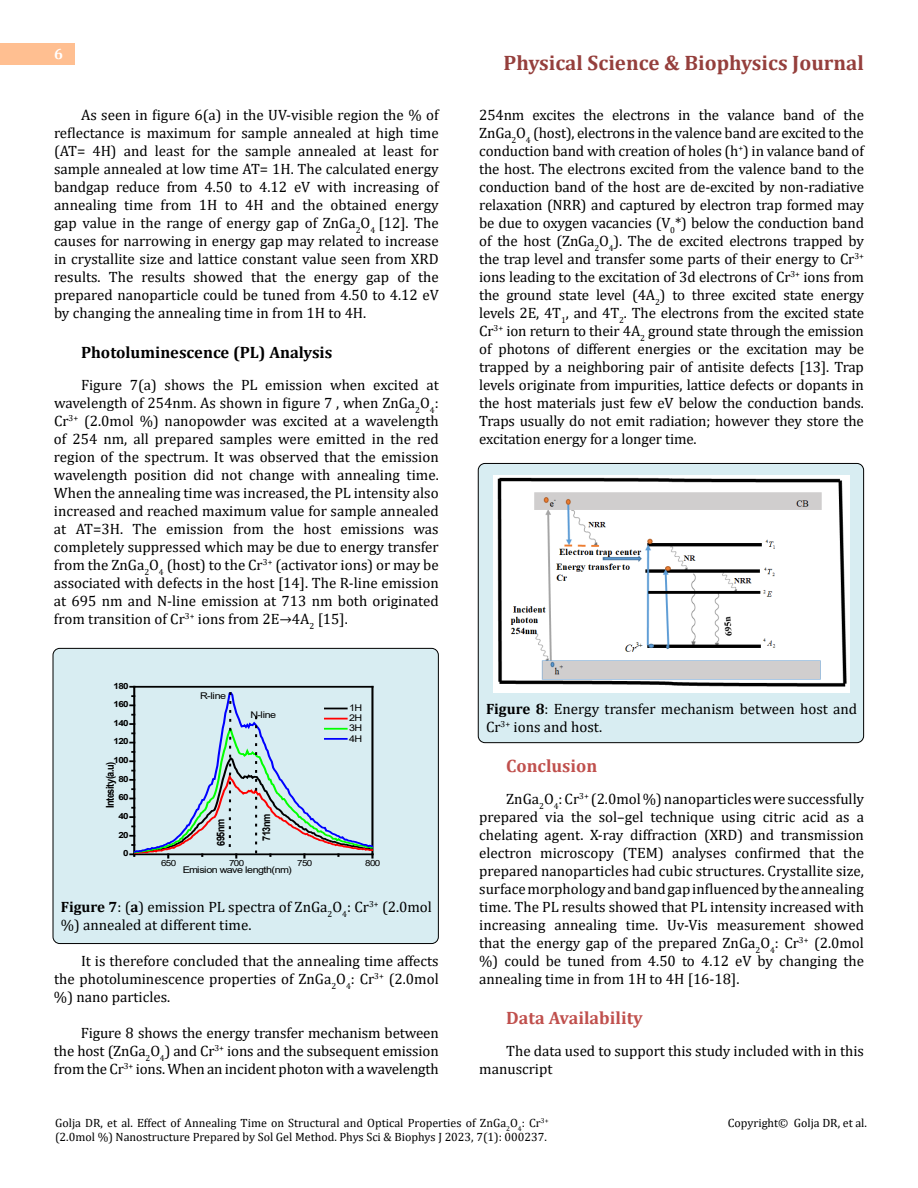
<style>
.page{position:relative;width:918px;height:1188px;background:#fff}
.page>*{position:absolute;margin:0;border:0;box-sizing:border-box;transform-origin:0 0}
.t1{font:700 21px "Cambria";color:#953f3c}
.t2{font:700 18px "Cambria";color:#c0504d}
.t3{font:700 16.5px "Cambria";color:#000}
.t4{font:15px/18px "Cambria";color:#000;text-align:justify}
.t5{font:700 15px "Cambria";color:#fff}
.t6{font:12px/14.4px "Cambria";color:#000}
.t7{font:700 10.8px "Arial";letter-spacing:-.035em;color:#000;scale:.86 1}
.t8{font:700 10.8px "Arial";letter-spacing:-.055em;color:#000;scale:.86 1}
.t9{font:9.3px/10.1px "Arial";letter-spacing:-.055em;color:#000;text-align:justify;scale:1.17 1}
.t10{font:700 8.4px "Arial";letter-spacing:-.08em;color:#000;scale:1.17 1}
.t11{font:8.4px "Arial";letter-spacing:-.07em;color:#000;scale:1.17 1}
.s1{font-weight:700}
</style>
<div class="page">
<div style="left:0;top:43px;width:75px;height:21px;background:#ffbf91"></div>
<div style="left:478px;top:463px;width:386px;height:280px;background:#d8edf2;border-radius:7px"></div>
<div style="left:478px;top:463px;width:386px;height:280px;border:1px solid #000;border-radius:7px"></div>
<div style="left:53px;top:648px;width:385px;height:296px;background:#d8edf2;border-radius:7px"></div>
<div style="left:53px;top:648px;width:386px;height:296px;border:1px solid #000;border-radius:7px"></div>
<svg style="left:130px;top:686px;width:243px;height:172px"></svg>
<img style="left:493px;top:475px;width:357px;height:218px">
<p class="t5" style="left:54px;top:44px;width:10px">6</p>
<p class="t4" style="left:54px;top:105px;width:386px;text-indent:27px">As seen in figure 6(a) in the UV-visible region the % of reflectance is maximum for sample annealed at high time (AT= 4H) and least for the sample annealed at least for sample annealed at low time AT= 1H. The calculated energy bandgap reduce from 4.50 to 4.12 eV with increasing of annealing time from 1H to 4H and the obtained energy gap value in the range of energy gap of ZnGa<sub>2</sub>O<sub>4</sub> [12]. The causes for narrowing in energy gap may related to increase in crystallite size and lattice constant value seen from XRD results. The results showed that the energy gap of the prepared nanoparticle could be tuned from 4.50 to 4.12 eV by changing the annealing time in from 1H to 4H.</p>
<p class="t3" style="left:81px;top:341px;width:253px">Photoluminescence (PL) Analysis</p>
<p class="t4" style="left:54px;top:375px;width:386px;text-indent:27px">Figure 7(a) shows the PL emission when excited at wavelength of 254nm. As shown in figure 7 , when ZnGa<sub>2</sub>O<sub>4</sub>:<br>Cr<sup>3+</sup> (2.0mol %) nanopowder was excited at a wavelength of 254 nm, all prepared samples were emitted in the red region of the spectrum. It was observed that the emission wavelength position did not change with annealing time.<br>When the annealing time was increased, the PL intensity also increased and reached maximum value for sample annealed at AT=3H. The emission from the host emissions was completely suppressed which may be due to energy transfer from the ZnGa<sub>2</sub>O<sub>4</sub> (host) to the Cr<sup>3+</sup> (activator ions) or may be associated with defects in the host [14]. The R-line emission at 695 nm and N-line emission at 713 nm both originated from transition of Cr<sup>3+</sup> ions from 2E→4A<sub>2</sub> [15].</p>
<p class="t10" style="left:114px;top:680px;width:14px">180</p>
<p class="t10" style="left:114px;top:698px;width:14px">160</p>
<p class="t10" style="left:114px;top:717px;width:14px">140</p>
<p class="t10" style="left:114px;top:736px;width:14px">120</p>
<p class="t10" style="left:114px;top:754px;width:14px">100</p>
<p class="t7" style="left:102px;top:808px;width:56px;rotate:-90deg">Intesity(a.u)</p>
<p class="t10" style="left:118px;top:773px;width:10px">80</p>
<p class="t10" style="left:118px;top:792px;width:10px">60</p>
<p class="t10" style="left:118px;top:810px;width:10px">40</p>
<p class="t10" style="left:118px;top:829px;width:10px">20</p>
<p class="t10" style="left:123px;top:847px;width:6px">0</p>
<p class="t9" style="left:200px;top:690px;width:24px">R-line</p>
<p class="t9" style="left:250px;top:710px;width:24px">N-line</p>
<p class="t8" style="left:213px;top:846px;width:33px;rotate:-91deg">695nm</p>
<p class="t8" style="left:259px;top:841px;width:33px;rotate:-90deg">713nm</p>
<p class="t9" style="left:349px;top:703px;width:13px">1H 2H 3H 4H</p>
<p class="t11" style="left:161px;top:857px;width:14px">650</p>
<p class="t11" style="left:229px;top:857px;width:14px">700</p>
<p class="t11" style="left:297px;top:857px;width:14px">750</p>
<p class="t11" style="left:365px;top:857px;width:14px">800</p>
<p class="t9" style="left:183px;top:865px;width:95px">Emision wave length(nm)</p>
<p class="t4" style="left:61px;top:897px;width:373px"><span class="s1">Figure 7</span>: (<span class="s1">a</span>) emission PL spectra of ZnGa<sub>2</sub>O<sub>4</sub>: Cr<sup>3+</sup> (2.0mol %) annealed at different time.</p>
<p class="t4" style="left:54px;top:951px;width:386px;text-indent:27px">It is therefore concluded that the annealing time affects the photoluminescence properties of ZnGa<sub>2</sub>O<sub>4</sub>: Cr<sup>3+</sup> (2.0mol %) nano particles.</p>
<p class="t4" style="left:54px;top:1023px;width:386px;text-indent:27px">Figure 8 shows the energy transfer mechanism between the host (ZnGa<sub>2</sub>O<sub>4</sub>) and Cr<sup>3+</sup> ions and the subsequent emission from the Cr<sup>3+</sup> ions. When an incident photon with a wavelength</p>
<h1 class="t1" style="left:504px;top:48px;width:362px">Physical Science &amp; Biophysics Journal</h1>
<p class="t4" style="left:479px;top:105px;width:386px">254nm excites the electrons in the valance band of the ZnGa<sub>2</sub>O<sub>4</sub> (host), electrons in the valence band are excited to the conduction band with creation of holes (h<sup>+</sup>) in valance band of the host. The electrons excited from the valence band to the conduction band of the host are de-excited by non-radiative relaxation (NRR) and captured by electron trap formed may be due to oxygen vacancies (V<sub>0</sub>*) below the conduction band of the host (ZnGa<sub>2</sub>O<sub>4</sub>). The de excited electrons trapped by the trap level and transfer some parts of their energy to Cr<sup>3+ </sup>ions leading to the excitation of 3d electrons of Cr<sup>3+</sup> ions from the ground state level (4A<sub>2</sub>) to three excited state energy levels 2E, 4T<sub>1</sub>, and 4T<sub>2</sub>. The electrons from the excited state Cr<sup>3+</sup> ion return to their 4A<sub>2</sub> ground state through the emission of photons of different energies or the excitation may be trapped by a neighboring pair of antisite defects [13]. Trap levels originate from impurities, lattice defects or dopants in the host materials just few eV below the conduction bands.<br>Traps usually do not emit radiation; however they store the excitation energy for a longer time.</p>
<p class="t4" style="left:486px;top:699px;width:373px"><span class="s1">Figure 8</span>: Energy transfer mechanism between host and<br>Cr<sup>3+</sup> ions and host.</p>
<p class="t2" style="left:506px;top:753px;width:93px">Conclusion</p>
<p class="t4" style="left:479px;top:789px;width:386px;text-indent:27px">ZnGa<sub>2</sub>O<sub>4</sub>: Cr<sup>3+</sup> (2.0mol %) nanoparticles were successfully prepared via the sol–gel technique using citric acid as a chelating agent. X-ray diffraction (XRD) and transmission electron microscopy (TEM) analyses confirmed that the prepared nanoparticles had cubic structures. Crystallite size, surface morphology and band gap influenced by the annealing time. The PL results showed that PL intensity increased with increasing annealing time. Uv-Vis measurement showed that the energy gap of the prepared ZnGa<sub>2</sub>O<sub>4</sub>: Cr<sup>3+</sup> (2.0mol %) could be tuned from 4.50 to 4.12 eV by changing the annealing time in from 1H to 4H [16-18].</p>
<p class="t2" style="left:506px;top:1005px;width:138px">Data Availability</p>
<p class="t4" style="left:479px;top:1041px;width:386px;text-indent:27px">The data used to support this study included with in this manuscript</p>
<p class="t6" style="left:55px;top:1115px;width:495px">Golja DR, et al. Effect of Annealing Time on Structural and Optical Properties of ZnGa<sub>2</sub>O<sub>4</sub>: Cr<sup>3+ </sup>(2.0mol %) Nanostructure Prepared by Sol Gel Method. Phys Sci &amp; Biophys J 2023, 7(1): 000237.</p>
<p class="t6" style="left:728px;top:1115px;width:141px">Copyright© Golja DR, et al.</p>
</div>
